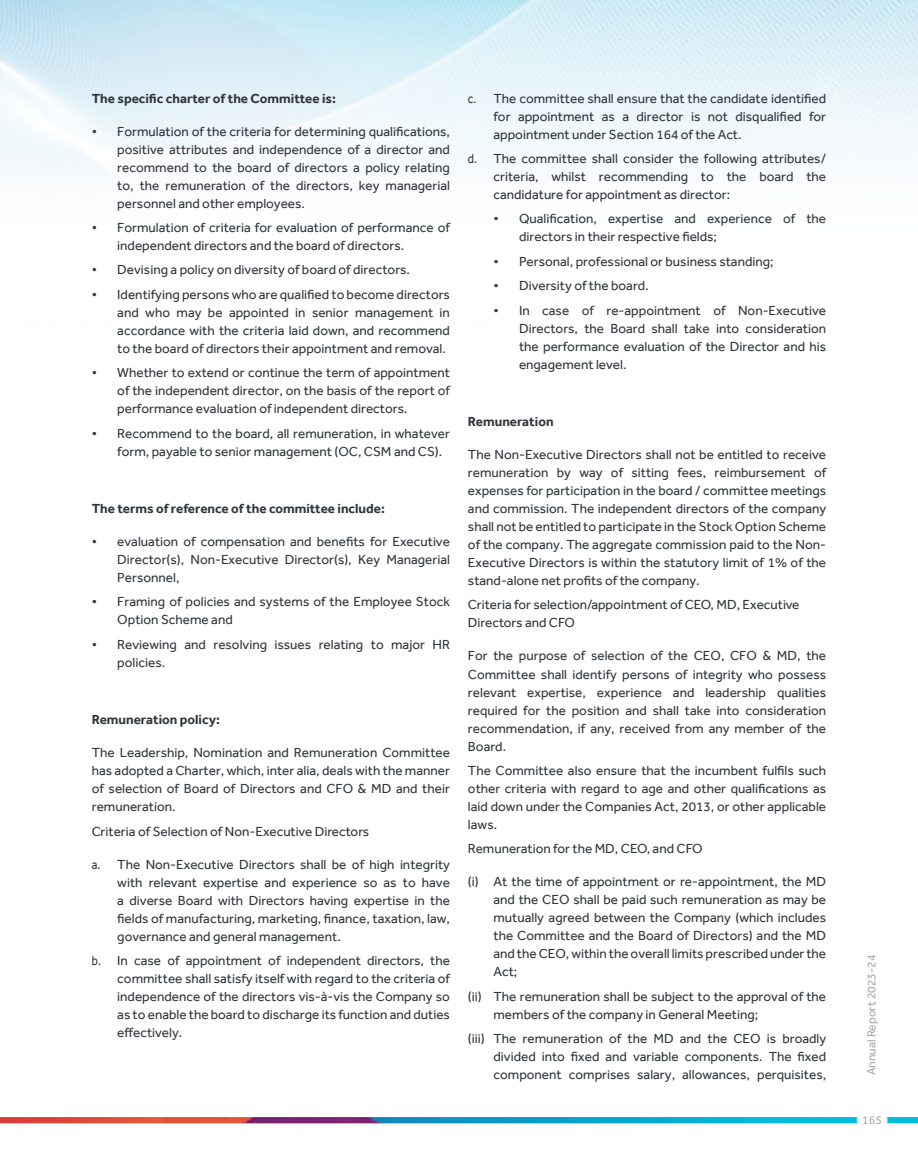
<style>
.page{position:relative;width:918px;height:1167px;background:#fff}
.page>*{position:absolute;margin:0;border:0;box-sizing:border-box;transform-origin:0 0}
.t1{font:13.5px/18px "Effra";color:#32363f;text-align:justify}
.t2{font:13.5px/18px "Effra";color:#32363f;text-align:justify;scale:.84 1}
.t3{font:700 13.5px "Effra";color:#32363f}
.t4{font:12px "Effra";color:#a7a9ac}
</style>
<div class="page">
<img style="left:0;top:0;width:918px;height:174px">
<img style="left:0;top:1117px;width:918px;height:6px">
<div style="left:857px;top:1104px;width:30px;height:31px;background:#fff;border-radius:50%"></div>
<p class="t3" style="left:92px;top:90px;width:246px">The specific charter of the Committee is:</p>
<p class="t1" style="left:117px;top:122px;width:334px;text-indent:-26px">• Formulation of the criteria for determining qualifications, positive attributes and independence of a director and recommend to the board of directors a policy relating to, the remuneration of the directors, key managerial personnel and other employees.</p>
<p class="t1" style="left:117px;top:218px;width:334px;text-indent:-26px">• Formulation of criteria for evaluation of performance of independent directors and the board of directors.</p>
<p class="t1" style="left:92px;top:261px;width:320px">• Devising a policy on diversity of board of directors.</p>
<p class="t1" style="left:117px;top:285px;width:334px;text-indent:-26px">• Identifying persons who are qualified to become directors and who may be appointed in senior management in accordance with the criteria laid down, and recommend to the board of directors their appointment and removal.</p>
<p class="t1" style="left:117px;top:363px;width:334px;text-indent:-26px">• Whether to extend or continue the term of appointment of the independent director, on the basis of the report of performance evaluation of independent directors.</p>
<p class="t1" style="left:117px;top:424px;width:334px;text-indent:-26px">• Recommend to the board, all remuneration, in whatever form, payable to senior management (OC, CSM and CS).</p>
<p class="t3" style="left:92px;top:500px;width:295px">The terms of reference of the committee include:</p>
<p class="t1" style="left:117px;top:532px;width:334px;text-indent:-26px">• evaluation of compensation and benefits for Executive Director(s), Non-Executive Director(s), Key Managerial Personnel,</p>
<p class="t1" style="left:117px;top:592px;width:334px;text-indent:-26px">• Framing of policies and systems of the Employee Stock<br>Option Scheme and</p>
<p class="t1" style="left:117px;top:635px;width:334px;text-indent:-26px">• Reviewing and resolving issues relating to major HR policies.</p>
<p class="t3" style="left:92px;top:711px;width:130px">Remuneration policy:</p>
<p class="t1" style="left:92px;top:743px;width:360px">The Leadership, Nomination and Remuneration Committee has adopted a Charter, which, inter alia, deals with the manner of selection of Board of Directors and CFO &amp; MD and their remuneration.</p>
<p class="t1" style="left:92px;top:822px;width:279px">Criteria of Selection of Non-Executive Directors</p>
<p class="t2" style="left:117px;top:855px;width:398px;text-indent:-26px">a. The Non-Executive Directors shall be of high integrity with relevant expertise and experience so as to have a diverse Board with Directors having expertise in the fields of manufacturing, marketing, finance, taxation, law, governance and general management.</p>
<p class="t2" style="left:117px;top:951px;width:398px;text-indent:-26px">b. In case of appointment of independent directors, the committee shall satisfy itself with regard to the criteria of independence of the directors vis-à-vis the Company so as to enable the board to discharge its function and duties effectively.</p>
<p class="t2" style="left:494px;top:89px;width:398px;text-indent:-26px">c. The committee shall ensure that the candidate identified for appointment as a director is not disqualified for appointment under Section 164 of the Act.</p>
<p class="t2" style="left:494px;top:149px;width:398px;text-indent:-26px">d. The committee shall consider the following attributes/ criteria, whilst recommending to the board the candidature for appointment as director:</p>
<p class="t1" style="left:519px;top:210px;width:309px;text-indent:-26px">• Qualification, expertise and experience of the directors in their respective fields;</p>
<p class="t1" style="left:494px;top:252px;width:282px">• Personal, professional or business standing;</p>
<p class="t1" style="left:494px;top:276px;width:157px">• Diversity of the board.</p>
<p class="t1" style="left:519px;top:301px;width:309px;text-indent:-26px">• In case of re-appointment of Non-Executive Directors, the Board shall take into consideration the performance evaluation of the Director and his engagement level.</p>
<p class="t3" style="left:468px;top:413px;width:87px">Remuneration</p>
<p class="t1" style="left:468px;top:445px;width:360px">The Non-Executive Directors shall not be entitled to receive remuneration by way of sitting fees, reimbursement of expenses for participation in the board / committee meetings and commission. The independent directors of the company shall not be entitled to participate in the Stock Option Scheme of the company. The aggregate commission paid to the Non-Executive Directors is within the statutory limit of 1% of the stand-alone net profits of the company.</p>
<p class="t1" style="left:468px;top:596px;width:333px">Criteria for selection/appointment of CEO, MD, Executive<br>Directors and CFO</p>
<p class="t1" style="left:468px;top:646px;width:360px">For the purpose of selection of the CEO, CFO &amp; MD, the Committee shall identify persons of integrity who possess relevant expertise, experience and leadership qualities required for the position and shall take into consideration recommendation, if any, received from any member of the Board.</p>
<p class="t1" style="left:468px;top:761px;width:360px">The Committee also ensure that the incumbent fulfils such other criteria with regard to age and other qualifications as laid down under the Companies Act, 2013, or other applicable laws.</p>
<p class="t1" style="left:468px;top:839px;width:236px">Remuneration for the MD, CEO, and CFO</p>
<p class="t1" style="left:494px;top:872px;width:334px;text-indent:-26px">(i) At the time of appointment or re-appointment, the MD and the CEO shall be paid such remuneration as may be mutually agreed between the Company (which includes the Committee and the Board of Directors) and the MD and the CEO, within the overall limits prescribed under the Act;</p>
<p class="t1" style="left:494px;top:987px;width:334px;text-indent:-26px">(ii) The remuneration shall be subject to the approval of the members of the company in General Meeting;</p>
<p class="t1" style="left:494px;top:1029px;width:334px;text-indent:-26px">(iii) The remuneration of the MD and the CEO is broadly divided into fixed and variable components. The fixed component comprises salary, allowances, perquisites,</p>
<p class="t4" style="left:865px;top:1075px;width:122px;rotate:-90deg">Annual Report 2023-24</p>
<p class="t4" style="left:862px;top:1113px;width:21px">165</p>
</div>
